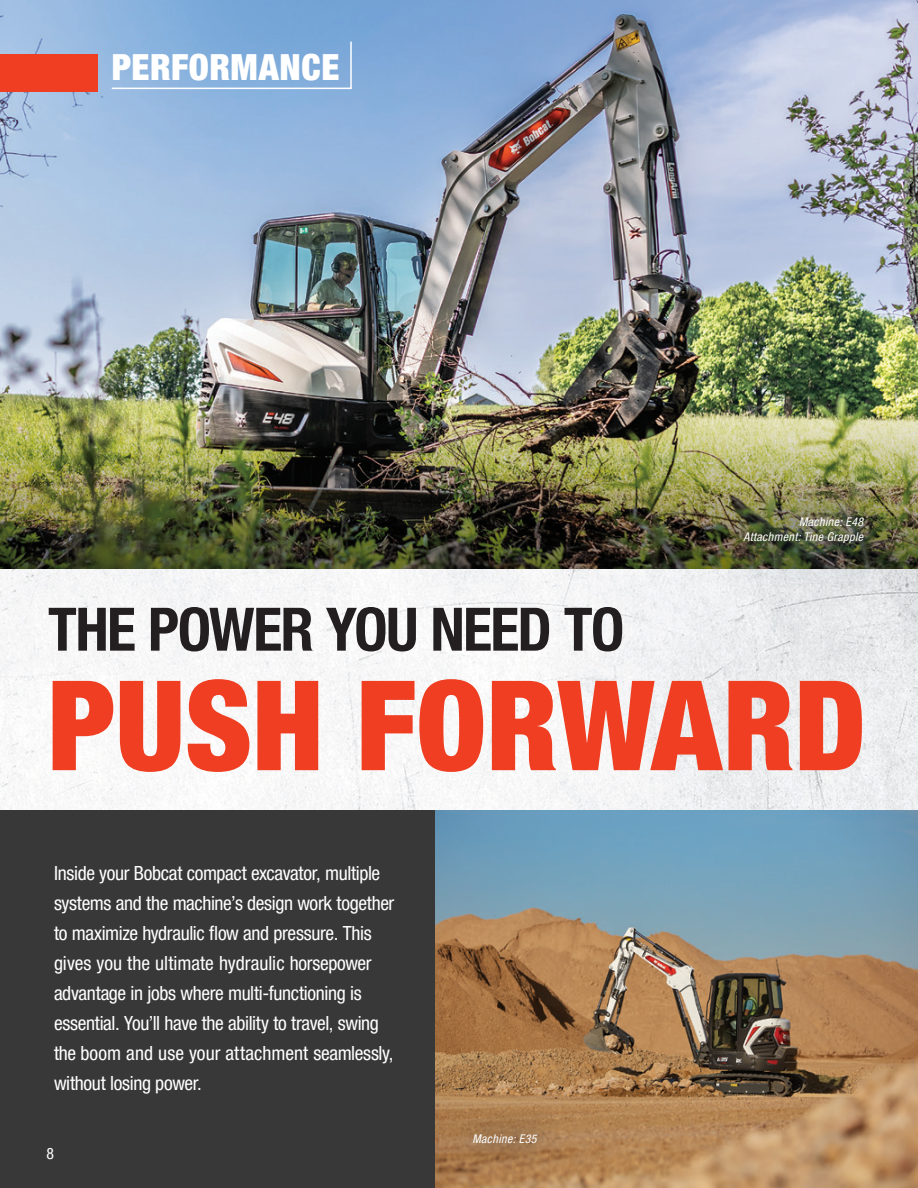
<style>
.page{position:relative;width:918px;height:1188px;background:#fff}
.page>*{position:absolute;margin:0;border:0;box-sizing:border-box;transform-origin:0 0}
.Subhead{font:900 condensed 125.1px "Helvetica Neue LT Pro";color:#ef3e22}
.Subhead-2{font:700 condensed 60px "Helvetica Neue LT Pro";letter-spacing:-.025em;color:#231f20}
.Body{font:900 condensed 36px "Helvetica Neue LT Pro";letter-spacing:.015em;color:#fff}
.Large_Body_Copy{font:condensed 19.5px/30px "Helvetica Neue LT Pro";letter-spacing:-.015em;color:#fff}
.t1{font:condensed 15.75px "Helvetica Neue LT Pro";color:#fff}
.t2{font:italic condensed 12px "Helvetica Neue LT Pro";letter-spacing:.03em;color:#fff}
</style>
<div class="page">
<img style="left:0;top:0;width:918px;height:570px">
<img style="left:0;top:570px;width:918px;height:240px">
<div style="left:0;top:810px;width:436px;height:378px;background:#383839"></div>
<img style="left:435px;top:810px;width:483px;height:378px">
<img style="left:0;top:399px;width:918px;height:170px">
<div style="left:695px;top:466px;width:219px;height:127px;background:#10496f;opacity:.27"></div>
<div style="left:445px;top:1105px;width:120px;height:67px;background:#231f20;opacity:.3"></div>
<div style="left:0;top:54px;width:97px;height:38px;background:#ef3e22"></div>
<svg style="left:110px;top:40px;width:243px;height:50px;background:#89b2dd"></svg>
<p class="Body" style="left:112px;top:45px;width:229px">PERFORMANCE</p>
<p class="t2" style="left:799px;top:515px;width:66px">Machine: E48</p>
<p class="t2" style="left:743px;top:530px;width:121px">Attachment: Tine Grapple</p>
<p class="Subhead-2" style="left:48px;top:593px;width:578px">THE POWER YOU NEED TO</p>
<p class="Subhead" style="left:48px;top:651px;width:820px">PUSH FORWARD</p>
<p class="Large_Body_Copy" style="left:54px;top:858px;width:342px">Inside your Bobcat compact excavator, multiple systems and the machine’s design work together to maximize hydraulic flow and pressure. This gives you the ultimate hydraulic horsepower advantage in jobs where multi-functioning is essential. You’ll have the ability to travel, swing the boom and use your attachment seamlessly, without losing power.</p>
<p class="t1" style="left:46px;top:1144px;width:9px">8</p>
<p class="t2" style="left:472px;top:1131px;width:66px">Machine: E35</p>
</div>
